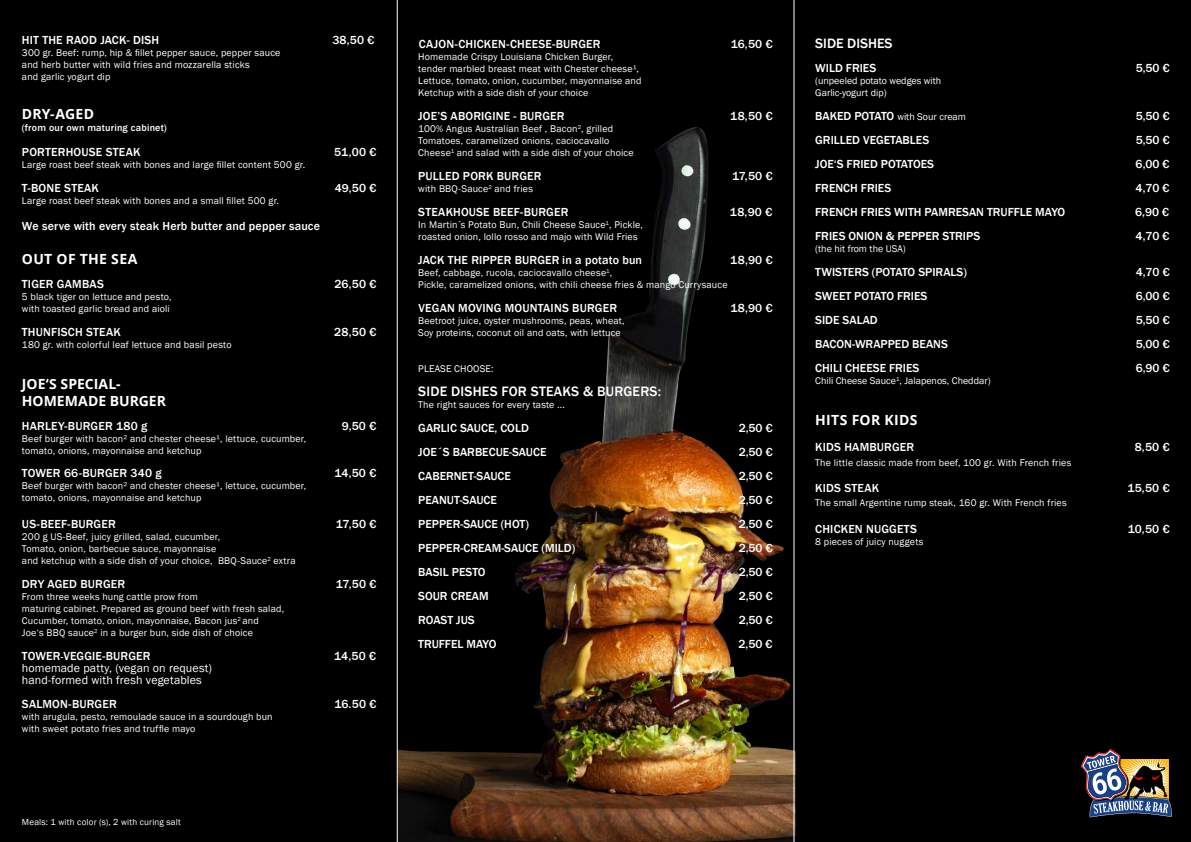
<style>
.page{position:relative;width:1191px;height:842px;background:#000}
.page>*{position:absolute;margin:0;border:0;box-sizing:border-box;transform-origin:0 0}
.t1{font:700 14px/16.8px "Open Sans";letter-spacing:.015em;color:#fff}
.t2{font:500 14px "Franklin Gothic";letter-spacing:.015em;color:#fff}
.t3{font:500 12px "Franklin Gothic";letter-spacing:.005em;color:#fff}
.t4{font:12px/12px "Franklin Gothic";letter-spacing:.005em;color:#fff}
.t5{font:10px/12px "Franklin Gothic";letter-spacing:.015em;color:#fff}
.t6{font:500 10px "Franklin Gothic";letter-spacing:.02em;color:#fff}
.t7{font:9px "Franklin Gothic";letter-spacing:.02em;color:#fff}
.s1{font-size:10px}
.s2{font-weight:500;font-size:12px}
</style>
<div class="page">
<img style="left:1080px;top:749px;width:92px;height:69px">
<img style="left:398px;top:127px;width:396px;height:715px">
<hr style="left:794px;top:0;width:1px;height:842px;background:#fff">
<hr style="left:397px;top:0;width:1px;height:842px;background:#fff">
<p class="t3" style="left:22px;top:33px;width:139px">HIT THE RAOD JACK- DISH</p>
<p class="t3" style="left:332px;top:33px;width:44px">38,50 €</p>
<p class="t5" style="left:22px;top:47px;width:260px">300 gr. Beef: rump, hip &amp; fillet pepper sauce, pepper sauce and herb butter with wild fries and mozzarella sticks<br>and garlic yogurt dip</p>
<h1 class="t1" style="left:22px;top:105px;width:74px">DRY-AGED</h1>
<p class="t6" style="left:22px;top:122px;width:146px">(from our own maturing cabinet)</p>
<p class="t3" style="left:22px;top:145px;width:120px">PORTERHOUSE STEAK</p>
<p class="t3" style="left:334px;top:145px;width:44px">51,00 €</p>
<p class="t5" style="left:22px;top:159px;width:285px">Large roast beef steak with bones and large fillet content 500 gr.</p>
<p class="t3" style="left:22px;top:181px;width:79px">T-BONE STEAK</p>
<p class="t3" style="left:335px;top:181px;width:43px">49,50 €</p>
<p class="t5" style="left:22px;top:195px;width:259px">Large roast beef steak with bones and a small fillet 500 gr.</p>
<p class="t3" style="left:22px;top:219px;width:300px">We serve with every steak Herb butter and pepper sauce</p>
<h1 class="t1" style="left:22px;top:250px;width:117px">OUT OF THE SEA</h1>
<p class="t3" style="left:22px;top:277px;width:83px">TIGER GAMBAS</p>
<p class="t3" style="left:334px;top:277px;width:44px">26,50 €</p>
<p class="t5" style="left:22px;top:291px;width:151px">5 black tiger on lettuce and pesto, with toasted garlic bread and aioli</p>
<p class="t3" style="left:22px;top:325px;width:100px">THUNFISCH STEAK</p>
<p class="t3" style="left:334px;top:325px;width:44px">28,50 €</p>
<p class="t5" style="left:22px;top:339px;width:211px">180 gr. with colorful leaf lettuce and basil pesto</p>
<h1 class="t1" style="left:22px;top:375px;width:146px">JOE‘S SPECIAL-<br>HOMEMADE BURGER</h1>
<p class="t3" style="left:22px;top:419px;width:127px">HARLEY-BURGER 180 g</p>
<p class="t3" style="left:342px;top:419px;width:36px">9,50 €</p>
<p class="t5" style="left:22px;top:433px;width:286px">Beef burger with bacon² and chester cheese¹, lettuce, cucumber, tomato, onions, mayonnaise and ketchup</p>
<p class="t3" style="left:22px;top:466px;width:141px">TOWER 66-BURGER 340 g</p>
<p class="t3" style="left:334px;top:466px;width:44px">14,50 €</p>
<p class="t5" style="left:22px;top:480px;width:286px">Beef burger with bacon² and chester cheese¹, lettuce, cucumber, tomato, onions, mayonnaise and ketchup</p>
<p class="t3" style="left:22px;top:517px;width:95px">US-BEEF-BURGER</p>
<p class="t3" style="left:336px;top:517px;width:42px">17,50 €</p>
<p class="t5" style="left:22px;top:531px;width:275px">200 g US-Beef, juicy grilled, salad, cucumber,<br>Tomato, onion, barbecue sauce, mayonnaise<br>and ketchup with a side dish of your choice, BBQ-Sauce<sup>2</sup> extra</p>
<p class="t3" style="left:22px;top:577px;width:105px">DRY AGED BURGER</p>
<p class="t3" style="left:336px;top:577px;width:42px">17,50 €</p>
<p class="t5" style="left:22px;top:591px;width:264px">From three weeks hung cattle prow from<br>maturing cabinet. Prepared as ground beef with fresh salad, Cucumber, tomato, onion, mayonnaise, Bacon jus<sup>2</sup> and<br>Joe‘s BBQ sauce<sup>2</sup> in a burger bun, side dish of choice</p>
<p class="t3" style="left:22px;top:649px;width:130px">TOWER<span class="s1">-</span>VEGGIE-BURGER</p>
<p class="t3" style="left:334px;top:649px;width:44px">14,50 €</p>
<p class="t4" style="left:22px;top:662px;width:191px">homemade patty, (vegan on request) hand-formed with fresh vegetables</p>
<p class="t3" style="left:22px;top:697px;width:96px">SALMON-BURGER</p>
<p class="t3" style="left:334px;top:697px;width:44px">16.50 €</p>
<p class="t5" style="left:22px;top:711px;width:252px">with arugula, pesto, remoulade sauce in a sourdough bun with sweet potato fries and truffle mayo</p>
<p class="t7" style="left:22px;top:817px;width:160px">Meals: 1 with color (s), 2 with curing salt</p>
<p class="t3" style="left:419px;top:37px;width:183px">CAJON-CHICKEN-CHEESE-BURGER</p>
<p class="t3" style="left:730px;top:37px;width:44px">16,50 €</p>
<p class="t5" style="left:418px;top:51px;width:225px">Homemade Crispy Louisiana Chicken Burger, tender marbled breast meat with Chester cheese¹, Lettuce, tomato, onion, cucumber, mayonnaise and Ketchup with a side dish of your choice</p>
<p class="t3" style="left:418px;top:109px;width:148px">JOE’S ABORIGINE - BURGER</p>
<p class="t3" style="left:730px;top:109px;width:44px">18,50 €</p>
<p class="t5" style="left:418px;top:123px;width:217px">100% Angus Australian Beef , Bacon<sup>2</sup>, grilled<br>Tomatoes, caramelized onions, caciocavallo<br>Cheese<sup>1</sup> and salad with a side dish of your choice</p>
<p class="t3" style="left:418px;top:169px;width:125px">PULLED PORK BURGER</p>
<p class="t3" style="left:732px;top:169px;width:42px">17,50 €</p>
<p class="t5" style="left:418px;top:183px;width:116px">with BBQ-Sauce<sup>2</sup> and fries</p>
<p class="t3" style="left:418px;top:205px;width:152px">STEAKHOUSE BEEF-BURGER</p>
<p class="t3" style="left:730px;top:205px;width:44px">18,90 €</p>
<p class="t5" style="left:418px;top:219px;width:226px">In Martin´s Potato Bun, Chili Cheese Sauce<sup>1</sup>, Pickle, roasted onion, lollo rosso and majo with Wild Fries</p>
<p class="t3" style="left:418px;top:253px;width:225px">JACK THE RIPPER BURGER in a potato bun</p>
<p class="t3" style="left:730px;top:253px;width:44px">18,90 €</p>
<p class="t5" style="left:418px;top:267px;width:311px">Beef, cabbage, rucola, caciocavallo cheese<sup>1</sup>,<br>Pickle, caramelized onions, with chili cheese fries &amp; mango Currysauce</p>
<p class="t3" style="left:418px;top:301px;width:200px">VEGAN MOVING MOUNTAINS BURGER</p>
<p class="t3" style="left:730px;top:301px;width:44px">18,90 €</p>
<p class="t5" style="left:418px;top:315px;width:208px">Beetroot juice, oyster mushrooms, peas, wheat,<br>Soy proteins, coconut oil and oats, with lettuce</p>
<p class="t5" style="left:418px;top:363px;width:77px">PLEASE CHOOSE:</p>
<h1 class="t2" style="left:418px;top:383px;width:244px">SIDE DISHES FOR STEAKS &amp; BURGERS:</h1>
<p class="t5" style="left:418px;top:399px;width:148px">The right sauces for every taste ...</p>
<p class="t3" style="left:418px;top:421px;width:112px">GARLIC SAUCE, COLD</p>
<p class="t3" style="left:738px;top:421px;width:36px">2,50 €</p>
<p class="t3" style="left:418px;top:445px;width:130px">JOE´S BARBECUE-SAUCE</p>
<p class="t3" style="left:738px;top:445px;width:36px">2,50 €</p>
<p class="t3" style="left:418px;top:469px;width:94px">CABERNET-SAUCE</p>
<p class="t3" style="left:738px;top:469px;width:36px">2,50 €</p>
<p class="t3" style="left:418px;top:493px;width:80px">PEANUT-SAUCE</p>
<p class="t3" style="left:738px;top:493px;width:36px">2,50 €</p>
<p class="t3" style="left:418px;top:517px;width:112px">PEPPER-SAUCE (HOT)</p>
<p class="t3" style="left:738px;top:517px;width:36px">2,50 €</p>
<p class="t3" style="left:418px;top:541px;width:159px">PEPPER-CREAM-SAUCE (MILD)</p>
<p class="t3" style="left:738px;top:541px;width:36px">2,50 €</p>
<p class="t3" style="left:418px;top:565px;width:69px">BASIL PESTO</p>
<p class="t3" style="left:738px;top:565px;width:36px">2,50 €</p>
<p class="t3" style="left:418px;top:589px;width:72px">SOUR CREAM</p>
<p class="t3" style="left:738px;top:589px;width:36px">2,50 €</p>
<p class="t3" style="left:418px;top:613px;width:58px">ROAST JUS</p>
<p class="t3" style="left:738px;top:613px;width:36px">2,50 €</p>
<p class="t3" style="left:418px;top:637px;width:80px">TRUFFEL MAYO</p>
<p class="t3" style="left:738px;top:637px;width:36px">2,50 €</p>
<h1 class="t2" style="left:815px;top:35px;width:79px">SIDE DISHES</h1>
<p class="t3" style="left:815px;top:61px;width:62px">WILD FRIES</p>
<p class="t3" style="left:1135px;top:61px;width:36px">5,50 €</p>
<p class="t5" style="left:815px;top:75px;width:128px">(unpeeled potato wedges with<br>Garlic-yogurt dip)</p>
<p class="t5" style="left:815px;top:111px;width:152px"><span class="s2">BAKED POTATO</span> with Sour cream</p>
<p class="t3" style="left:1135px;top:109px;width:36px">5,50 €</p>
<p class="t3" style="left:815px;top:133px;width:115px">GRILLED VEGETABLES</p>
<p class="t3" style="left:1135px;top:133px;width:36px">5,50 €</p>
<p class="t3" style="left:815px;top:157px;width:120px">JOE‘S FRIED POTATOES</p>
<p class="t3" style="left:1135px;top:157px;width:36px">6,00 €</p>
<p class="t3" style="left:815px;top:181px;width:78px">FRENCH FRIES</p>
<p class="t3" style="left:1135px;top:181px;width:36px">4,70 €</p>
<p class="t3" style="left:815px;top:205px;width:251px">FRENCH FRIES WITH PAMRESAN TRUFFLE MAYO</p>
<p class="t3" style="left:1135px;top:205px;width:36px">6,90 €</p>
<p class="t3" style="left:815px;top:229px;width:166px">FRIES ONION &amp; PEPPER STRIPS</p>
<p class="t3" style="left:1135px;top:229px;width:36px">4,70 €</p>
<p class="t5" style="left:815px;top:243px;width:92px">(the hit from the USA)</p>
<p class="t3" style="left:815px;top:265px;width:153px">TWISTERS (POTATO SPIRALS)</p>
<p class="t3" style="left:1135px;top:265px;width:36px">4,70 €</p>
<p class="t3" style="left:815px;top:289px;width:114px">SWEET POTATO FRIES</p>
<p class="t3" style="left:1135px;top:289px;width:36px">6,00 €</p>
<p class="t3" style="left:815px;top:313px;width:64px">SIDE SALAD</p>
<p class="t3" style="left:1135px;top:313px;width:36px">5,50 €</p>
<p class="t3" style="left:815px;top:337px;width:134px">BACON-WRAPPED BEANS</p>
<p class="t3" style="left:1135px;top:337px;width:36px">5,00 €</p>
<p class="t3" style="left:815px;top:361px;width:106px">CHILI CHEESE FRIES</p>
<p class="t3" style="left:1135px;top:361px;width:36px">6,90 €</p>
<p class="t5" style="left:815px;top:375px;width:177px">Chili Cheese Sauce<sup>1</sup>, Jalapenos, Cheddar)</p>
<h1 class="t1" style="left:815px;top:411px;width:104px">HITS FOR KIDS</h1>
<p class="t3" style="left:815px;top:440px;width:100px">KIDS HAMBURGER</p>
<p class="t3" style="left:1134px;top:440px;width:37px">8,50 €</p>
<p class="t5" style="left:815px;top:456px;width:257px">The little classic made from beef, 100 gr. With French fries</p>
<p class="t3" style="left:815px;top:481px;width:65px">KIDS STEAK</p>
<p class="t3" style="left:1127px;top:481px;width:44px">15,50 €</p>
<p class="t5" style="left:815px;top:497px;width:253px">The small Argentine rump steak, 160 gr. With French fries</p>
<p class="t3" style="left:815px;top:521px;width:103px">CHICKEN NUGGETS</p>
<p class="t3" style="left:1127px;top:521px;width:43px">10,50 €</p>
<p class="t5" style="left:815px;top:536px;width:110px">8 pieces of juicy nuggets</p>
</div>
